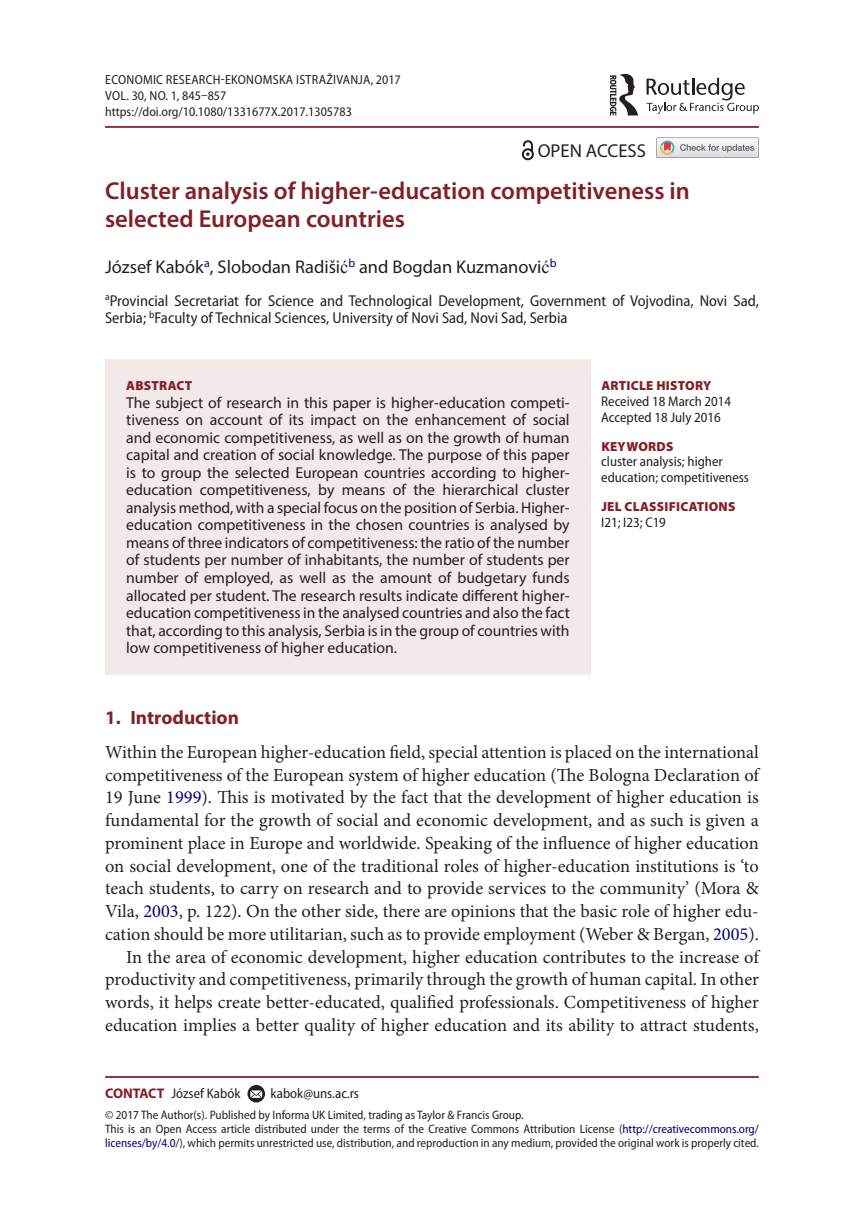
<style>
.page{position:relative;width:864px;height:1231px;background:#fff}
.page>*{position:absolute;margin:0;border:0;box-sizing:border-box;transform-origin:0 0}
.t1{font:600 24.5px/28px "Myriad Pro";color:#841f27}
.t2{font:700 19.25px "Myriad Pro";color:#841f27}
.t3{font:18.72px "Myriad Pro";color:#231f20}
.t4{font:18.38px/22.8px "Minion Pro";color:#231f20;text-align:right}
.t5{font:18.38px "Myriad Pro";color:#231f20}
.t6{font:15.75px/17.5px "Myriad Pro";color:#231f20;text-align:justify}
.t7{font:semi-condensed 15.75px/17.5px "Myriad Pro";color:#231f20}
.t8{font:semi-condensed 14px/15.8px "Myriad Pro";color:#231f20}
.t9{font:semi-condensed 13.12px/15.8px "Myriad Pro";color:#231f20}
.t10{font:900 13.12px "Myriad Pro";letter-spacing:.02em;color:#841f27}
.t11{font:semi-condensed 12.25px/14px "Myriad Pro";color:#231f20}
.s1{font-family:"Times New Roman PSMT unicode"}
.s2{color:#000080}
.s3{font-weight:700;font-stretch:normal;color:#841f27}
</style>
<div class="page">
<hr style="left:105px;top:126px;width:653px;height:2px;background:#841f27">
<div style="left:105px;top:359px;width:485px;height:315px;background:#f3e9e9"></div>
<hr style="left:105px;top:1075px;width:653px;height:2px;background:#841f27">
<svg style="left:247px;top:1084px;width:18px;height:18px"></svg>
<svg style="left:250px;top:1090px;width:12px;height:7px"></svg>
<svg style="left:646px;top:78px;width:112px;height:36px"></svg>
<svg style="left:609px;top:74px;width:28px;height:42px"></svg>
<svg style="left:521px;top:140px;width:12px;height:20px"></svg>
<svg style="left:656px;top:137px;width:102px;height:21px"></svg>
<p class="t9" style="left:105px;top:72px;width:297px">Economic Research-Ekonomska Istraživanja, 2017<br>VO L. 30, NO. 1, 845–857 https://doi.org/10.1080/1331677X.2017.1305783</p>
<p class="t3" style="left:537px;top:140px;width:110px">OPEN ACCESS</p>
<h1 class="t1" style="left:105px;top:177px;width:586px">Cluster analysis of higher-education competitiveness in selected European countries</h1>
<p class="t5" style="left:105px;top:256px;width:452px">József Kabók<sup>a</sup>, Slobodan Radiši<span class="s1">ć</span><sup>b</sup> and Bogdan Kuzmanovi<span class="s1">ć</span><sup>b</sup></p>
<p class="t7" style="left:105px;top:292px;width:655px"><sup>a</sup>Provincial Secretariat for Science and Technological Development, Government of Vojvodina, Novi Sad,<br>Serbia; <sup>b</sup>Faculty of Technical Sciences, University of Novi Sad, Novi Sad, Serbia</p>
<p class="t10" style="left:126px;top:378px;width:68px">ABSTRACT</p>
<p class="t6" style="left:126px;top:393px;width:445px">The subject of research in this paper is higher-education competi&shy;tiveness on account of its impact on the enhancement of social and economic competitiveness, as well as on the growth of human capital and creation of social knowledge. The purpose of this paper is to group the selected European countries according to higher&shy;education competitiveness, by means of the hierarchical cluster analysis method, with a special focus on the position of Serbia. Higher&shy;education competitiveness in the chosen countries is analysed by means of three indicators of competitiveness: the ratio of the number of students per number of inhabitants, the number of students per number of employed, as well as the amount of budgetary funds allocated per student. The research results indicate different higher&shy;education competitiveness in the analysed countries and also the fact that, according to this analysis, Serbia is in the group of countries with low competitiveness of higher education.</p>
<p class="t10" style="left:601px;top:378px;width:111px">ARTICLE HISTORY</p>
<p class="t8" style="left:601px;top:393px;width:131px">Received 18 March 2014<br>Accepted 18 July 2016</p>
<p class="t10" style="left:601px;top:438px;width:74px">KEYWORDS</p>
<p class="t8" style="left:601px;top:454px;width:149px">cluster analysis; higher education; competitiveness</p>
<p class="t10" style="left:601px;top:499px;width:136px">JEL CLASSIFICATIONS</p>
<p class="t8" style="left:601px;top:514px;width:66px">I21; I23; C19</p>
<p class="t2" style="left:105px;top:704px;width:135px">1. Introduction</p>
<p class="t4" style="left:105px;top:740px;width:655px">Within the European higher-education field, special attention is placed on the international competitiveness of the European system of higher education (The Bologna Declaration of 19 June <span class="s2">1999</span>). This is motivated by the fact that the development of higher education is fundamental for the growth of social and economic development, and as such is given a prominent place in Europe and worldwide. Speaking of the influence of higher education on social development, one of the traditional roles of higher-education institutions is ‘to teach students, to carry on research and to provide services to the community’ (Mora &amp; Vila, <span class="s2">2003</span>, p. 122). On the other side, there are opinions that the basic role of higher edu&shy;cation should be more utilitarian, such as to provide employment (Weber &amp; Bergan, <span class="s2">2005</span>).<br>In the area of economic development, higher education contributes to the increase of productivity and competitiveness, primarily through the growth of human capital. In other words, it helps create better-educated, qualified professionals. Competitiveness of higher education implies a better quality of higher education and its ability to attract students,</p>
<p class="t8" style="left:105px;top:1085px;width:137px"><span class="s3">CONTACT</span> József Kabók</p>
<p class="t8" style="left:270px;top:1085px;width:90px">kabok@uns.ac.rs</p>
<p class="t11" style="left:105px;top:1107px;width:655px">© 2017 The Author(s). Published by Informa UK Limited, trading as Taylor &amp; Francis Group.<br>This is an Open Access article distributed under the terms of the Creative Commons Attribution License (<span class="s2">http://creativecommons.org/ licenses/by/4.0/</span>), which permits unrestricted use, distribution, and reproduction in any medium, provided the original work is properly cited.</p>
</div>
